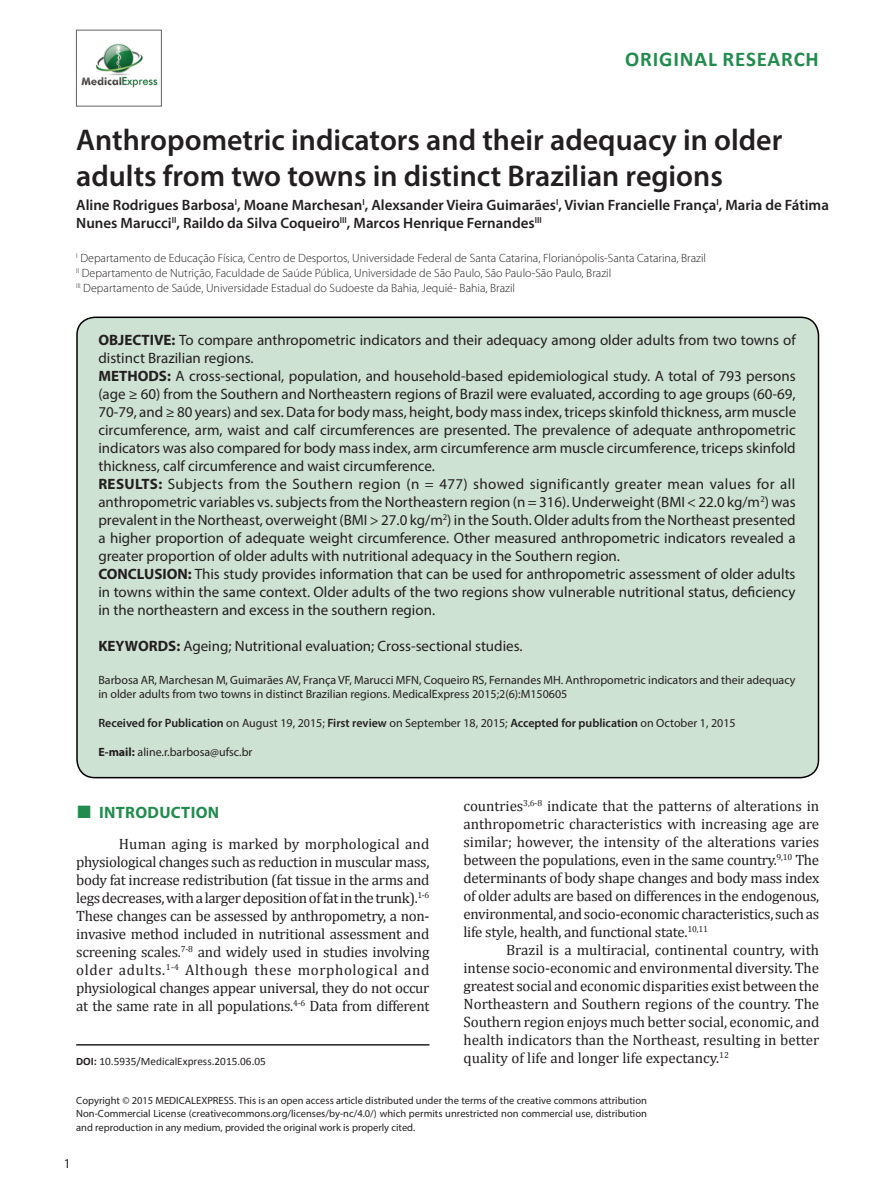
<style>
.page{position:relative;width:893px;height:1191px;background:#fff}
.page>*{position:absolute;margin:0;border:0;box-sizing:border-box;transform-origin:0 0}
.Título{font:600 30px/36px "Myriad Pro";color:#231f20}
.Gravata{font:700 21px "Calibri";letter-spacing:.04em;color:#228c4f}
.Intertítulo{font:700 16.5px "Myriad Pro";letter-spacing:.02em;color:#228c4f}
.Descriptors{font:15px/18px "Myriad Pro";color:#231f20;text-align:justify}
.Texto{font:15px/18px "Cambria";letter-spacing:-.02em;color:#231f20;text-align:justify}
.Autor{font:600 15px/18px "Myriad Pro";color:#231f20}
.t1{font:13.5px "Myriad Pro";color:#231f20}
.Instituição{font:300 12px "Myriad Pro";color:#231f20}
.Correspondencia{font:12px/14.4px "Myriad Pro";color:#231f20}
.Correspondencia-2{font:600 12px "Myriad Pro";color:#231f20}
.Rodapé{font:11.25px "Calibri";color:#231f20}
.Instituição-2{font:10.5px/13.2px "Myriad Pro";color:#231f20;text-align:justify}
.s1{font-weight:700}
.s2{font-weight:400}
.s3{font-family:"Times New Roman";font-size:26.7px}
</style>
<div class="page">
<hr style="left:76px;top:1044px;width:353px;height:1px;background:#231f20">
<img style="left:81px;top:43px;width:77px;height:45px">
<div style="left:76px;top:30px;width:86px;height:76px;border:1px solid #636366"></div>
<div style="left:77px;top:317px;width:741px;height:460px;background:#cee2d3;border-radius:18px"></div>
<div style="left:76px;top:316px;width:743px;height:462px;border:2px solid #000;border-radius:18px"></div>
<p class="Gravata" style="left:625px;top:45px;width:195px">ORIGINAL RESEARCH</p>
<p class="Título" style="left:76px;top:121px;width:708px">Anthropometric indicators and their adequacy in older adults from two towns in distinct Brazilian regions</p>
<p class="Autor" style="left:76px;top:196px;width:754px">Aline Rodrigues Barbosa<sup>I</sup>, Moane Marchesan<sup>I</sup>, Alexsander Vieira Guimarães<sup>I</sup>, Vivian Francielle França<sup>I</sup>, Maria de Fátima<br>Nunes Marucci<sup>II</sup>, Raildo da Silva Coqueiro<sup>III</sup>, Marcos Henrique Fernandes<sup>III</sup></p>
<p class="Instituição" style="left:76px;top:251px;width:631px"><sup>I</sup> Departamento de Educação Física, Centro de Desportos, Universidade Federal de Santa Catarina, Florianópolis-Santa Catarina, Brazil</p>
<p class="Instituição" style="left:76px;top:266px;width:536px"><sup>II</sup> Departamento de Nutrição, Faculdade de Saúde Pública, Universidade de São Paulo, São Paulo-São Paulo, Brazil</p>
<p class="Instituição" style="left:76px;top:281px;width:440px"><sup>III</sup> Departamento de Saúde, Universidade Estadual do Sudoeste da Bahia, Jequié- Bahia, Brazil</p>
<p class="Descriptors" style="left:98px;top:331px;width:699px"><span class="s1">OBJECTIVE:</span> To compare anthropometric indicators and their adequacy among older adults from two towns of distinct Brazilian regions.</p>
<p class="Descriptors" style="left:98px;top:367px;width:699px"><span class="s1">METHODS:</span> A cross-sectional, population, and household-based epidemiological study. A total of 793 persons (age ≥ 60) from the Southern and Northeastern regions of Brazil were evaluated, according to age groups (60-69, 70-79, and ≥ 80 years) and sex. Data for body mass, height, body mass index, triceps skinfold thickness, arm muscle circumference, arm, waist and calf circumferences are presented. The prevalence of adequate anthropometric indicators was also compared for body mass index, arm circumference arm muscle circumference, triceps skinfold thickness, calf circumference and waist circumference.</p>
<p class="Descriptors" style="left:98px;top:475px;width:699px"><span class="s1">RESULTS:</span> Subjects from the Southern region (n = 477) showed significantly greater mean values for all anthropometric variables vs. subjects from the Northeastern region (n = 316). Underweight (BMI &lt; 22.0 kg/m<sup>2</sup>) was prevalent in the Northeast, overweight (BMI &gt; 27.0 kg/m<sup>2</sup>) in the South. Older adults from the Northeast presented a higher proportion of adequate weight circumference. Other measured anthropometric indicators revealed a greater proportion of older adults with nutritional adequacy in the Southern region.</p>
<p class="Descriptors" style="left:98px;top:565px;width:699px"><span class="s1">CONCLUSION:</span> This study provides information that can be used for anthropometric assessment of older adults in towns within the same context. Older adults of the two regions show vulnerable nutritional status, deficiency in the northeastern and excess in the southern region.</p>
<p class="Descriptors" style="left:98px;top:637px;width:426px"><span class="s1">KEYWORDS:</span> Ageing; Nutritional evaluation; Cross-sectional studies.</p>
<p class="Correspondencia" style="left:98px;top:672px;width:699px">Barbosa AR, Marchesan M, Guimarães AV, França VF, Marucci MFN, Coqueiro RS, Fernandes MH. Anthropometric indicators and their adequacy in older adults from two towns in distinct Brazilian regions. MedicalExpress 2015;2(6):M150605</p>
<p class="Correspondencia-2" style="left:98px;top:715px;width:639px">Received for Publication <span class="s2">on August 19, 2015;</span> First review <span class="s2">on September 18, 2015;</span> Accepted for publication <span class="s2">on October 1, 2015</span></p>
<p class="Correspondencia" style="left:98px;top:744px;width:156px"><span class="s1">E-mail:</span> aline.r.barbosa@ufsc.br</p>
<p class="Intertítulo" style="left:76px;top:801px;width:145px"><span class="s3">■</span> INTRODUCTION</p>
<p class="Texto" style="left:76px;top:834px;width:355px;text-indent:43px">Human aging is marked by morphological and physiological changes such as reduction in muscular mass, body fat increase redistribution (fat tissue in the arms and legs decreases, with a larger deposition of fat in the trunk).<sup>1-6<br></sup>These changes can be assessed by anthropometry, a non&shy;invasive method included in nutritional assessment and screening scales.<sup>7-8</sup> and widely used in studies involving older adults.<sup>1-4</sup> Although these morphological and physiological changes appear universal, they do not occur at the same rate in all populations.<sup>4-6</sup> Data from different</p>
<p class="Rodapé" style="left:76px;top:1053px;width:191px"><span class="s1">DOI:</span> 10.5935/MedicalExpress.2015.06.05</p>
<p class="Texto" style="left:463px;top:797px;width:357px">countries<sup>3,6-8</sup> indicate that the patterns of alterations in anthropometric characteristics with increasing age are similar; however, the intensity of the alterations varies between the populations, even in the same country.<sup>9,10</sup> The determinants of body shape changes and body mass index of older adults are based on differences in the endogenous, environmental, and socio-economic characteristics, such as life style, health, and functional state.<sup>10,11</sup></p>
<p class="Texto" style="left:464px;top:941px;width:357px;text-indent:43px">Brazil is a multiracial, continental country, with intense socio-economic and environmental diversity. The greatest social and economic disparities exist between the Northeastern and Southern regions of the country. The Southern region enjoys much better social, economic, and health indicators than the Northeast, resulting in better quality of life and longer life expectancy.<sup>12</sup></p>
<p class="Instituição-2" style="left:76px;top:1094px;width:572px">Copyright © 2015 MEDICALEXPRESS. This is an open access article distributed under the terms of the creative commons attribution Non-Commercial License (creativecommons.org/licenses/by-nc/4.0/) which permits unrestricted non commercial use, distribution and reproduction in any medium, provided the original work is properly cited.</p>
<p class="t1" style="left:64px;top:1155px;width:8px">1</p>
</div>
